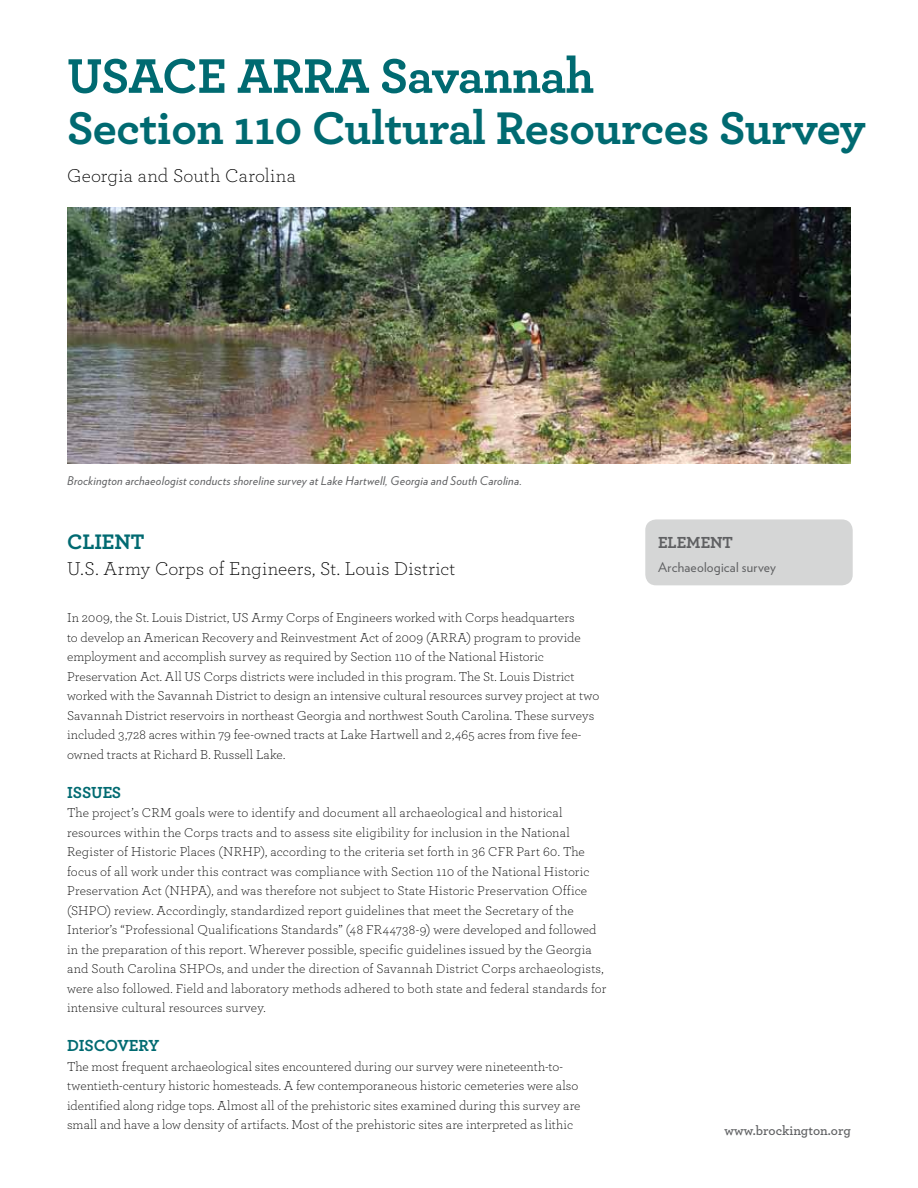
<style>
.page{position:relative;width:918px;height:1188px;background:#fff}
.page>*{position:absolute;margin:0;border:0;box-sizing:border-box;transform-origin:0 0}
.t1{font:700 51px "Archer";color:#006a71}
.t2{font:700 48px "Archer";color:#006a71}
.t3{font:700 22.05px "Archer";letter-spacing:-.005em;color:#006a71}
.t4{font:300 19.5px "Archer";letter-spacing:.01em;color:#000}
.t5{font:700 16.8px "Archer";letter-spacing:-.005em;color:#006a71}
.t6{font:700 16.8px "Archer";letter-spacing:-.005em;color:#5f6062}
.t7{font:300 13.5px/19.5px "Archer";letter-spacing:.005em;color:#000}
.t8{font:13.5px "Verlag";letter-spacing:.015em;color:#5f6062}
.t9{font:600 13.5px "Archer";color:#5f6062}
.t10{font:italic 12px "Verlag";letter-spacing:.02em;color:#5f6062}
</style>
<div class="page">
<img style="left:68px;top:207px;width:782px;height:257px">
<div style="left:645px;top:519px;width:208px;height:66px;background:#d5d6d6;border-radius:11px"></div>
<h1 class="t1" style="left:67px;top:36px;width:33px">USACE</h1>
<h1 class="t1" style="left:237px;top:36px;width:34px">ARRA</h1>
<h1 class="t1" style="left:380px;top:36px;width:216px">Savannah</h1>
<h2 class="t2" style="left:67px;top:90px;width:800px">Section 110 Cultural Resources Survey</h2>
<h3 class="t4" style="left:67px;top:163px;width:230px">Georgia and South Carolina</h3>
<p class="t10" style="left:67px;top:474px;width:456px">Brockington archaeologist conducts shoreline survey at Lake Hartwell, Georgia and South Carolina.</p>
<h3 class="t3" style="left:67px;top:524px;width:79px">CLIENT</h3>
<h3 class="t4" style="left:67px;top:556px;width:390px">U.S. Army Corps of Engineers, St. Louis District</h3>
<p class="t8" style="left:658px;top:559px;width:120px">Archaeological survey</p>
<p class="t6" style="left:658px;top:529px;width:76px">ELEMENT</p>
<p class="t7" style="left:67px;top:607px;width:534px">In 2009, the St. Louis District, US Army Corps of Engineers worked with Corps headquarters<br>to develop an American Recovery and Reinvestment Act of 2009 (ARRA) program to provide employment and accomplish survey as required by Section 110 of the National Historic Preservation Act. All US Corps districts were included in this program. The St. Louis District worked with the Savannah District to design an intensive cultural resources survey project at two Savannah District reservoirs in northeast Georgia and northwest South Carolina. These surveys included 3,728 acres within 79 fee-owned tracts at Lake Hartwell and 2,465 acres from five fee&shy;owned tracts at Richard B. Russell Lake.</p>
<p class="t5" style="left:67px;top:779px;width:56px">ISSUES</p>
<p class="t7" style="left:67px;top:802px;width:541px">The project’s CRM goals were to identify and document all archaeological and historical resources within the Corps tracts and to assess site eligibility for inclusion in the National Register of Historic Places (NRHP), according to the criteria set forth in 36 CFR Part 60. The focus of all work under this contract was compliance with Section 110 of the National Historic Preservation Act (NHPA), and was therefore not subject to State Historic Preservation Office (SHPO) review. Accordingly, standardized report guidelines that meet the Secretary of the Interior’s “Professional Qualifications Standards” (48 FR44738-9) were developed and followed in the preparation of this report. Wherever possible, specific guidelines issued by the Georgia and South Carolina SHPOs, and under the direction of Savannah District Corps archaeologists, were also followed. Field and laboratory methods adhered to both state and federal standards for intensive cultural resources survey.</p>
<p class="t5" style="left:67px;top:1032px;width:94px">DISCOVERY</p>
<p class="t7" style="left:67px;top:1056px;width:515px">The most frequent archaeological sites encountered during our survey were nineteenth-to&shy;twentieth-century historic homesteads. A few contemporaneous historic cemeteries were also identified along ridge tops. Almost all of the prehistoric sites examined during this survey are small and have a low density of artifacts. Most of the prehistoric sites are interpreted as lithic</p>
<p class="t9" style="left:725px;top:1120px;width:128px">www.brockington.org</p>
</div>
